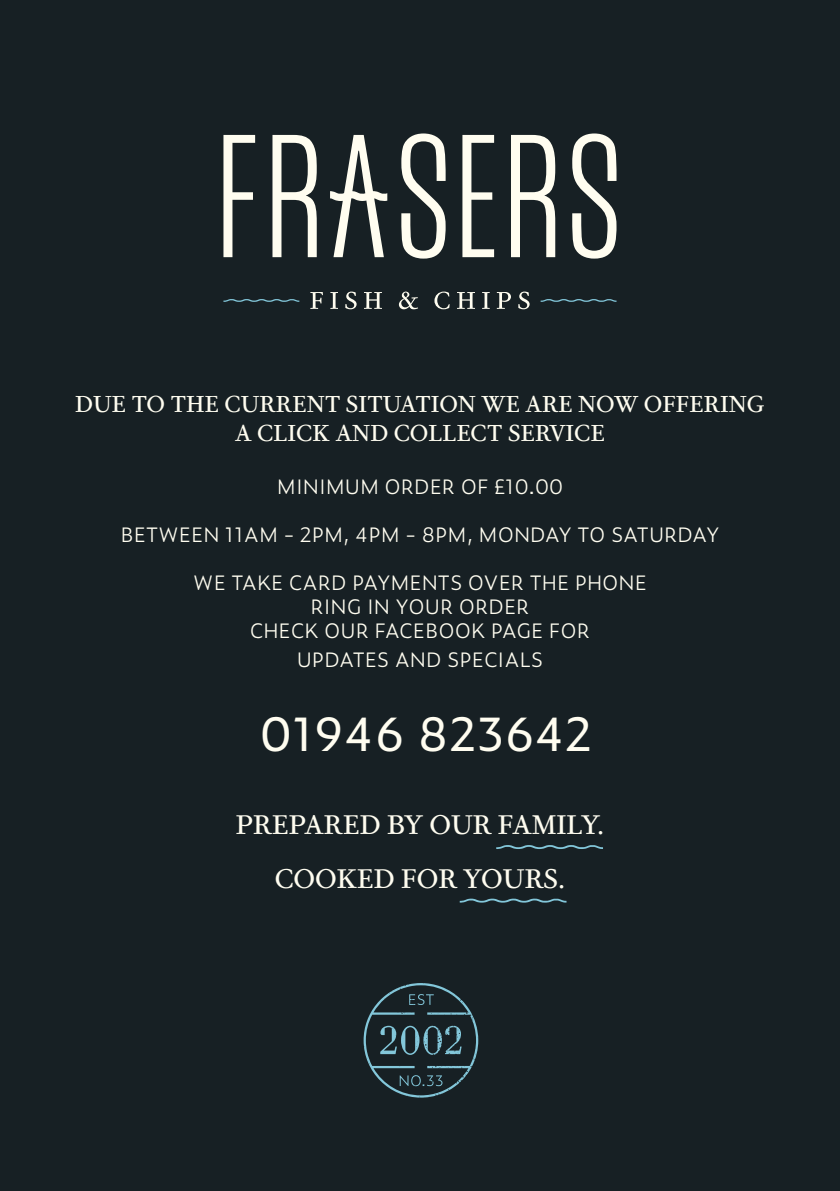
<style>
.page{position:relative;width:840px;height:1191px;background:#fff}
.page>*{position:absolute;margin:0;border:0;box-sizing:border-box;transform-origin:0 0}
.t1{font:46px "Zeitung Pro";color:#fffdf0}
.t2{font:28px "Corundum Text";color:#fffdf0}
.t3{font:24px/28.8px "Corundum Text";color:#fffdf0;text-align:center}
.t4{font:300 20px "Zeitung Pro";color:#fffdf0}
</style>
<div class="page">
<div style="left:0;top:0;width:839px;height:1191px;background:#172024"></div>
<svg style="left:363px;top:983px;width:115px;height:114px"></svg>
<svg style="left:310px;top:292px;width:13px;height:17px"></svg>
<svg style="left:330px;top:292px;width:8px;height:17px"></svg>
<svg style="left:345px;top:291px;width:11px;height:18px"></svg>
<svg style="left:364px;top:292px;width:18px;height:17px"></svg>
<svg style="left:398px;top:291px;width:20px;height:18px"></svg>
<svg style="left:434px;top:291px;width:15px;height:18px"></svg>
<svg style="left:457px;top:292px;width:17px;height:17px"></svg>
<svg style="left:482px;top:292px;width:7px;height:17px"></svg>
<svg style="left:496px;top:292px;width:14px;height:17px"></svg>
<svg style="left:518px;top:291px;width:11px;height:18px"></svg>
<svg style="left:540px;top:299px;width:76px;height:3px"></svg>
<svg style="left:223px;top:299px;width:76px;height:3px"></svg>
<svg style="left:223px;top:135px;width:32px;height:122px"></svg>
<svg style="left:272px;top:135px;width:44px;height:122px"></svg>
<svg style="left:511px;top:135px;width:44px;height:122px"></svg>
<svg style="left:401px;top:133px;width:44px;height:126px"></svg>
<svg style="left:462px;top:135px;width:32px;height:122px"></svg>
<svg style="left:572px;top:133px;width:44px;height:126px"></svg>
<svg style="left:330px;top:135px;width:57px;height:122px"></svg>
<svg style="left:496px;top:845px;width:106px;height:4px"></svg>
<svg style="left:459px;top:898px;width:107px;height:4px"></svg>
<p class="t3" style="left:75px;top:389px;width:690px">DUE TO THE CURRENT SITUATION WE ARE NOW OFFERING<br>A CLICK AND COLLECT SERVICE</p>
<p class="t4" style="left:277px;top:472px;width:287px">MINIMUM ORDER OF £10.00</p>
<p class="t4" style="left:120px;top:520px;width:600px">BETWEEN 11AM - 2PM, 4PM - 8PM, MONDAY TO SATURDAY</p>
<p class="t4" style="left:193px;top:568px;width:455px">WE TAKE CARD PAYMENTS OVER THE PHONE</p>
<p class="t4" style="left:310px;top:592px;width:220px">RING IN YOUR ORDER</p>
<p class="t4" style="left:249px;top:616px;width:342px">CHECK OUR FACEBOOK PAGE FOR</p>
<p class="t4" style="left:296px;top:644px;width:248px">UPDATES AND SPECIALS</p>
<p class="t1" style="left:260px;top:699px;width:334px">01946 823642</p>
<p class="t2" style="left:235px;top:804px;width:370px">PREPARED BY OUR FAMILY.</p>
<p class="t2" style="left:274px;top:858px;width:292px">COOKED FOR YOURS.</p>
</div>
